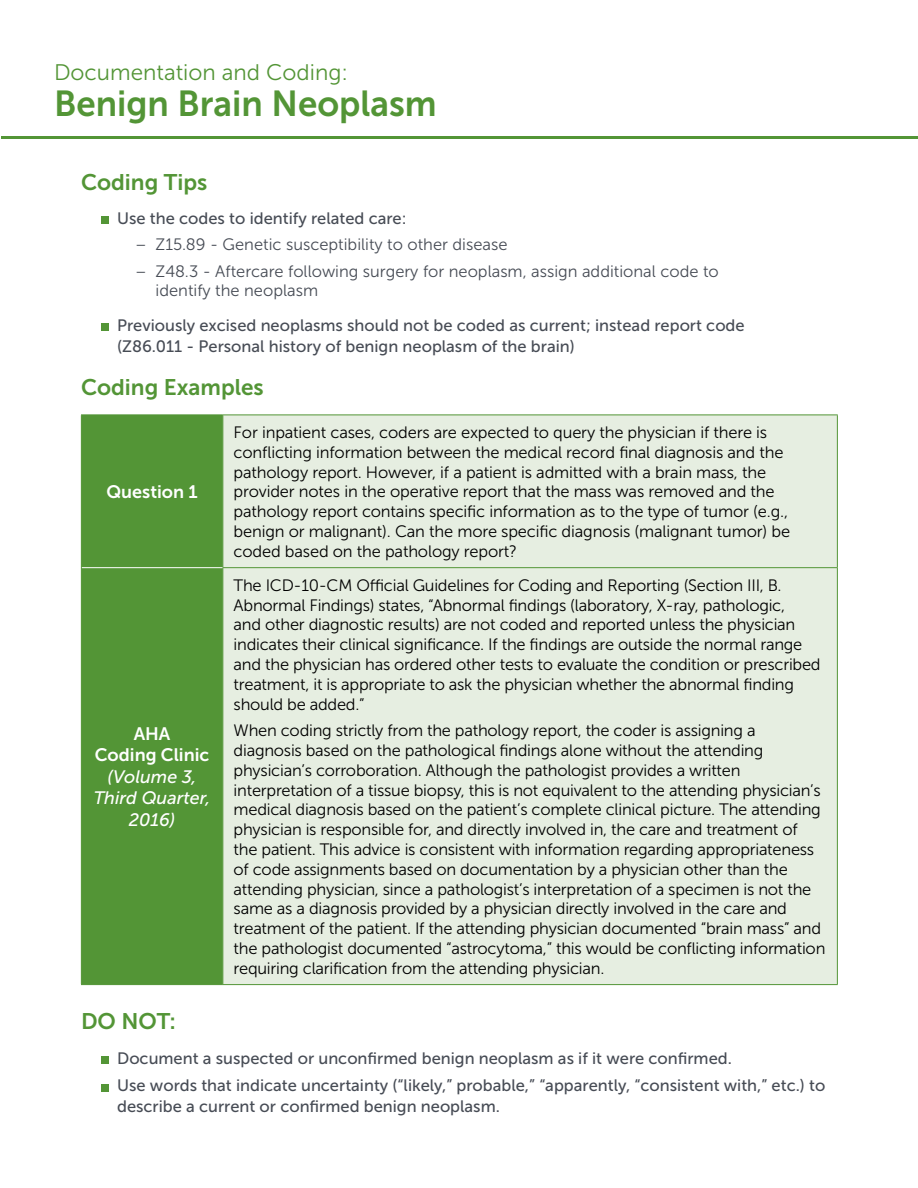
<style>
.page{position:relative;width:918px;height:1188px;background:#fff}
.page>*{position:absolute;margin:0;border:0;box-sizing:border-box;transform-origin:0 0}
.t1{font:36px "Museo Sans 700";color:#539536}
.t2{font:22.5px "Museo Sans 700";color:#539536}
.t3{font:22.5px "Museo Sans 300";color:#539536}
.t4{font:italic 18px/21.6px "Museo Sans 500";color:#fff;text-align:center}
.t5{font:18px/21.6px "Museo Sans 700";color:#fff;text-align:center}
.t6{font:16.5px/19.8px "Museo Sans 300";letter-spacing:-.015em;color:#000}
.t7{font:16.5px/21px "Museo Sans 500";color:#474c55}
.t8{font:16.5px/19.5px "Museo Sans 300";color:#474c55}
</style>
<div class="page">
<hr style="left:1px;top:136px;width:917px;height:3px;background:#539536">
<div style="left:101px;top:216px;width:7px;height:8px;background:#539536"></div>
<div style="left:101px;top:323px;width:7px;height:7px;background:#539536"></div>
<div style="left:82px;top:416px;width:140px;height:568px;background:#539536"></div>
<div style="left:223px;top:416px;width:614px;height:568px;background:#e6eee1"></div>
<hr style="left:222px;top:567px;width:616px;height:1px;background:#539536">
<hr style="left:222px;top:415px;width:1px;height:152px;background:#539536">
<hr style="left:222px;top:568px;width:1px;height:416px;background:#539536">
<hr style="left:82px;top:567px;width:140px;height:1px;background:#fff">
<hr style="left:81px;top:415px;width:142px;height:1px;background:#539536">
<hr style="left:81px;top:415px;width:1px;height:153px;background:#539536">
<hr style="left:223px;top:415px;width:615px;height:1px;background:#539536">
<hr style="left:837px;top:415px;width:1px;height:152px;background:#539536">
<hr style="left:81px;top:568px;width:1px;height:416px;background:#539536">
<hr style="left:837px;top:568px;width:1px;height:416px;background:#539536">
<hr style="left:81px;top:984px;width:142px;height:1px;background:#539536">
<hr style="left:223px;top:984px;width:615px;height:1px;background:#539536">
<div style="left:101px;top:1056px;width:7px;height:8px;background:#539536"></div>
<div style="left:101px;top:1084px;width:7px;height:7px;background:#539536"></div>
<h2 class="t3" style="left:54px;top:60px;width:296px">Documentation and Coding:</h2>
<h1 class="t1" style="left:54px;top:83px;width:384px">Benign Brain Neoplasm</h1>
<h2 class="t2" style="left:81px;top:169px;width:128px">Coding Tips</h2>
<p class="t7" style="left:117px;top:208px;width:291px">Use the codes to identify related care:</p>
<p class="t8" style="left:135px;top:235px;width:374px">– Z15.89 - Genetic susceptibility to other disease</p>
<p class="t8" style="left:156px;top:261px;width:565px;text-indent:-21px">– Z48.3 - Aftercare following surgery for neoplasm, assign additional code to identify the neoplasm</p>
<p class="t7" style="left:117px;top:314px;width:629px">Previously excised neoplasms should not be coded as current; instead report code (Z86.011 - Personal history of benign neoplasm of the brain)</p>
<h2 class="t2" style="left:81px;top:375px;width:184px">Coding Examples</h2>
<p class="t5" style="left:106px;top:481px;width:93px">Question 1</p>
<p class="t5" style="left:95px;top:723px;width:116px">AHA<br>Coding Clinic</p>
<p class="t4" style="left:94px;top:766px;width:118px">(Volume 3,<br>Third Quarter,<br>2016)</p>
<p class="t6" style="left:234px;top:423px;width:558px">For inpatient cases, coders are expected to query the physician if there is conflicting information between the medical record final diagnosis and the pathology report. However, if a patient is admitted with a brain mass, the provider notes in the operative report that the mass was removed and the pathology report contains specific information as to the type of tumor (e.g., benign or malignant). Can the more specific diagnosis (malignant tumor) be coded based on the pathology report?</p>
<p class="t6" style="left:234px;top:575px;width:589px">The ICD-10-CM Official Guidelines for Coding and Reporting (Section III, B.<br>Abnormal Findings) states, “Abnormal findings (laboratory, X-ray, pathologic,<br>and other diagnostic results) are not coded and reported unless the physician indicates their clinical significance. If the findings are outside the normal range and the physician has ordered other tests to evaluate the condition or prescribed treatment, it is appropriate to ask the physician whether the abnormal finding should be added.”</p>
<p class="t6" style="left:234px;top:721px;width:593px">When coding strictly from the pathology report, the coder is assigning a diagnosis based on the pathological findings alone without the attending physician’s corroboration. Although the pathologist provides a written interpretation of a tissue biopsy, this is not equivalent to the attending physician’s medical diagnosis based on the patient’s complete clinical picture. The attending physician is responsible for, and directly involved in, the care and treatment of the patient. This advice is consistent with information regarding appropriateness of code assignments based on documentation by a physician other than the attending physician, since a pathologist’s interpretation of a specimen is not the same as a diagnosis provided by a physician directly involved in the care and treatment of the patient. If the attending physician documented “brain mass” and the pathologist documented “astrocytoma,” this would be conflicting information requiring clarification from the attending physician.</p>
<h2 class="t2" style="left:81px;top:1009px;width:96px">DO NOT:</h2>
<p class="t7" style="left:117px;top:1044px;width:710px;line-height:27.8px">Document a suspected or unconfirmed benign neoplasm as if it were confirmed.<br>Use words that indicate uncertainty (“likely,” probable,” “apparently, “consistent with,” etc.) to</p>
<p class="t7" style="left:117px;top:1096px;width:384px">describe a current or confirmed benign neoplasm.</p>
</div>
